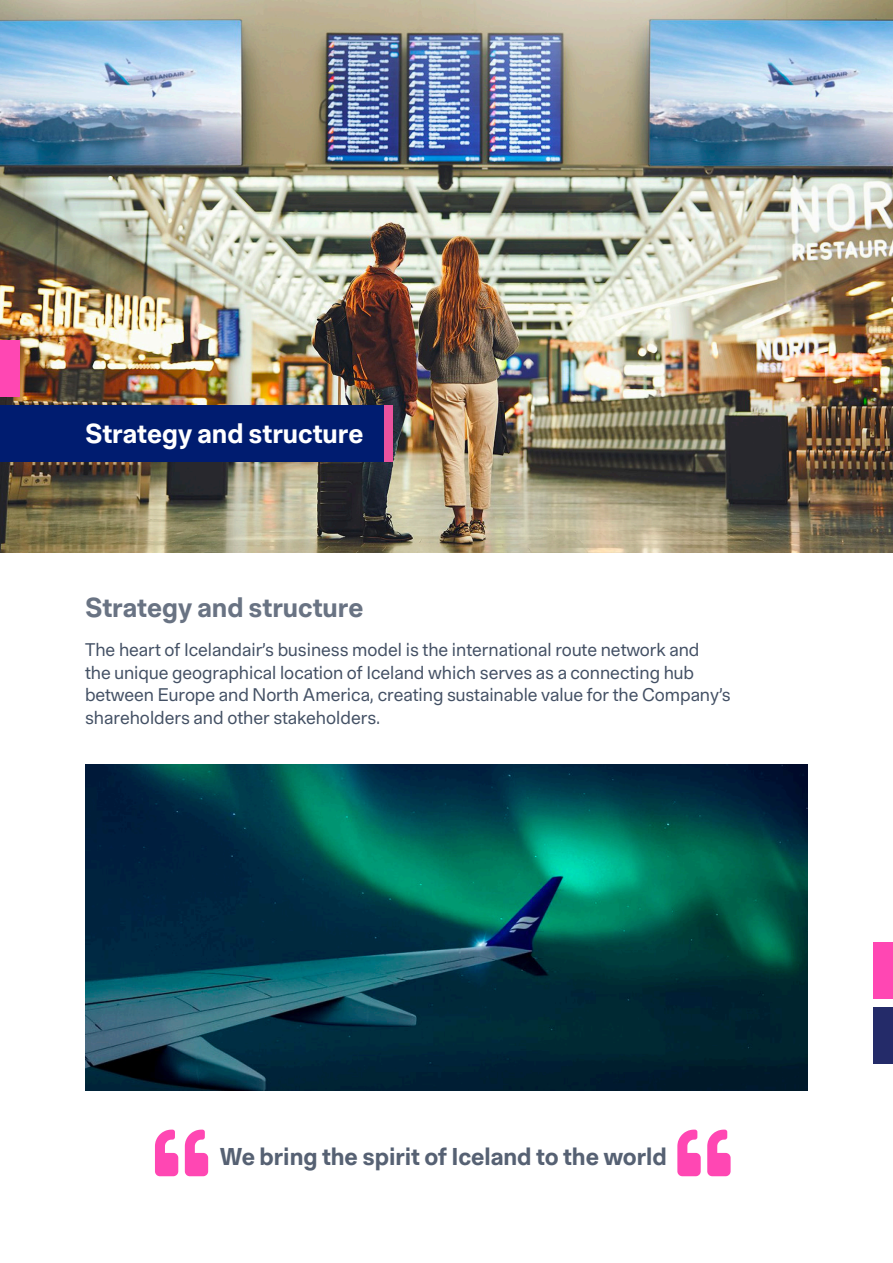
<style>
.page{position:relative;width:893px;height:1263px;background:#fff}
.page>*{position:absolute;margin:0;border:0;box-sizing:border-box;transform-origin:0 0}
.t1{font:700 27px "Icelandair Loft";color:#fff}
.t2{font:700 27px "Icelandair Loft";color:#697383}
.t3{font:700 24px "Icelandair Loft";color:#566173}
.t4{font:18px/22.5px "Icelandair Loft";color:#435064}
</style>
<div class="page">
<div style="left:874px;top:942px;width:19px;height:57px;background:#ff47b3"></div>
<div style="left:874px;top:1007px;width:19px;height:56px;background:#242b69"></div>
<img style="left:0;top:0;width:893px;height:553px">
<div style="left:0;top:405px;width:384px;height:57px;background:#001c70"></div>
<div style="left:384px;top:405px;width:9px;height:57px;background:#ea539e"></div>
<div style="left:0;top:340px;width:19px;height:57px;background:#ff47b3"></div>
<img style="left:85px;top:764px;width:723px;height:327px">
<svg style="left:155px;top:1129px;width:23px;height:47px"></svg>
<svg style="left:185px;top:1129px;width:23px;height:47px"></svg>
<svg style="left:677px;top:1129px;width:24px;height:47px"></svg>
<svg style="left:707px;top:1129px;width:24px;height:47px"></svg>
<p class="t1" style="left:85px;top:416px;width:280px">Strategy and structure</p>
<p class="t2" style="left:85px;top:591px;width:280px">Strategy and structure</p>
<p class="t4" style="left:85px;top:640px;width:647px">The heart of Icelandair’s business model is the international route network and<br>the unique geographical location of Iceland which serves as a connecting hub between Europe and North America, creating sustainable value for the Company’s shareholders and other stakeholders.</p>
<p class="t3" style="left:219px;top:1141px;width:449px">We bring the spirit of Iceland to the world</p>
</div>
